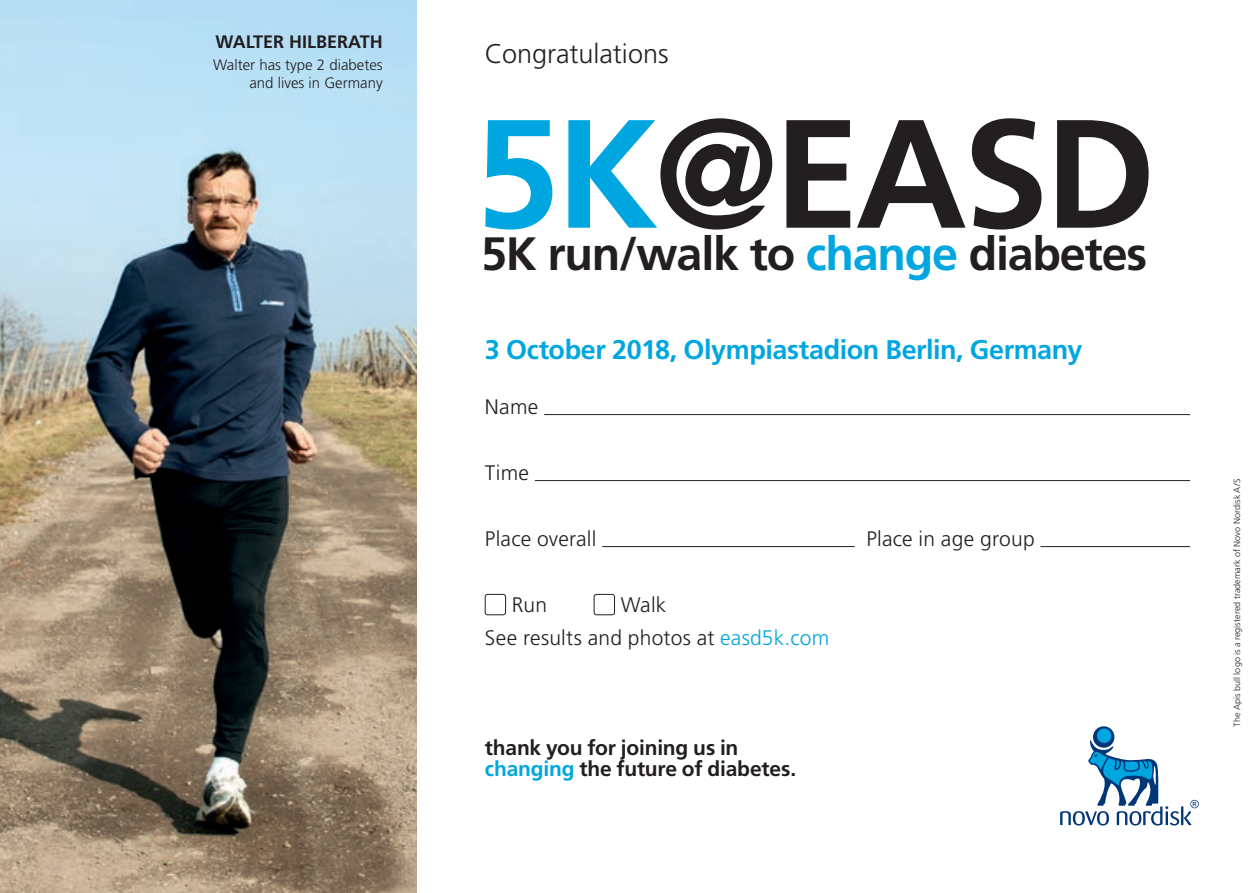
<style>
.page{position:relative;width:1259px;height:893px;background:#fff}
.page>*{position:absolute;margin:0;border:0;box-sizing:border-box;transform-origin:0 0}
.t1{font:700 154.2px "Frutiger LT Pro";letter-spacing:-.025em;color:#231f20}
.t2{font:700 46.8px "Frutiger LT Pro";letter-spacing:-.025em;color:#231f20}
.t3{font:700 27px "Frutiger LT Pro";letter-spacing:-.015em;color:#00a6e0}
.t4{font:300 27px "Frutiger LT Pro";color:#231f20}
.t5{font:300 21px "Frutiger LT Pro";letter-spacing:.01em;color:#231f20}
.t6{font:700 21px/21px "Frutiger LT Pro";letter-spacing:-.01em;color:#231f20}
.t7{font:700 18px "Frutiger LT Pro";color:#231f20}
.t8{font:300 15px/18px "Frutiger LT Pro";color:#231f20;text-align:right}
.text{font:300 9px "Frutiger LT Pro";letter-spacing:.005em;color:#231f20}
.s1{color:#00a6e0}
</style>
<div class="page">
<img style="left:0;top:0;width:417px;height:893px">
<hr style="left:544px;top:414px;width:646px;height:1px;background:#231f20">
<hr style="left:535px;top:480px;width:655px;height:1px;background:#231f20">
<hr style="left:602px;top:546px;width:252px;height:1px;background:#231f20">
<hr style="left:1040px;top:546px;width:150px;height:1px;background:#231f20">
<div style="left:485px;top:594px;width:21px;height:21px;border:1px solid #231f20;border-radius:3px"></div>
<div style="left:594px;top:594px;width:21px;height:21px;border:1px solid #231f20;border-radius:3px"></div>
<svg style="left:1093px;top:726px;width:21px;height:22px"></svg>
<div style="left:1097px;top:728px;width:14px;height:15px;background:#00a6e0;border-radius:50%"></div>
<svg style="left:1060px;top:740px;width:138px;height:85px"></svg>
<p class="t7" style="left:215px;top:31px;width:169px">WALTER HILBERATH</p>
<p class="t8" style="left:213px;top:56px;width:171px">Walter has type 2 diabetes and lives in Germany</p>
<p class="t4" style="left:485px;top:38px;width:185px">Congratulations</p>
<p class="t1" style="left:474px;top:84px;width:683px"><span class="s1">5K</span>@EASD</p>
<p class="t2" style="left:481px;top:226px;width:667px">5K run/walk to <span class="s1">change</span> diabetes</p>
<p class="t3" style="left:485px;top:333px;width:599px">3 October 2018, Olympiastadion Berlin, Germany</p>
<p class="t5" style="left:485px;top:395px;width:55px">Name</p>
<p class="t5" style="left:485px;top:461px;width:46px">Time</p>
<p class="t5" style="left:485px;top:527px;width:113px">Place overall</p>
<p class="t5" style="left:866px;top:527px;width:170px">Place in age group</p>
<p class="t5" style="left:512px;top:593px;width:37px">Run</p>
<p class="t5" style="left:620px;top:593px;width:47px">Walk</p>
<p class="t5" style="left:485px;top:626px;width:346px">See results and photos at <span class="s1">easd5k.com</span></p>
<p class="t6" style="left:485px;top:737px;width:313px">thank you for joining us in <span class="s1">changing</span> the future of diabetes.</p>
<p class="text" style="left:1232px;top:727px;width:250px;rotate:-90deg">The Apis bull logo is a registered trademark of Novo Nordisk A/S</p>
</div>
